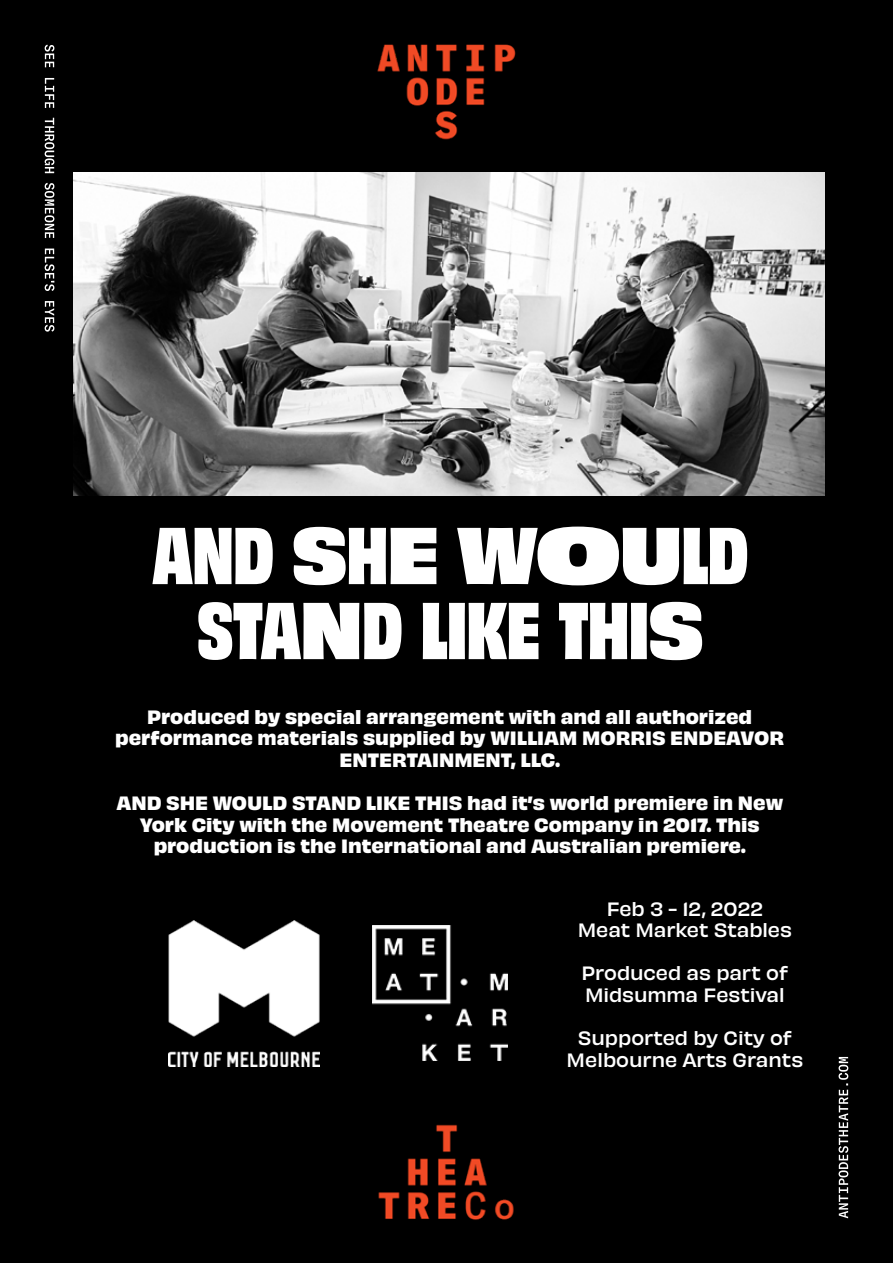
<style>
.page{position:relative;width:893px;height:1263px;background:#000}
.page>*{position:absolute;margin:0;border:0;box-sizing:border-box;transform-origin:0 0}
.t1{font:75px/75px "Obviously Narw Blck";letter-spacing:-.01em;color:#fff;text-align:center}
.t2{font:700 18px/21.6px "Obviously";color:#fff;text-align:center}
.t3{font:500 18px/21.6px "Obviously";letter-spacing:-.005em;color:#fff;text-align:center}
.s1{font-family:"Obviously Blck"}
.s2{font-family:"Obviously Wide Blck"}
</style>
<div class="page">
<img style="left:377px;top:44px;width:139px;height:96px">
<img style="left:378px;top:1124px;width:136px;height:96px">
<svg style="left:839px;top:1057px;width:9px;height:161px"></svg>
<svg style="left:45px;top:45px;width:9px;height:287px"></svg>
<img style="left:73px;top:173px;width:752px;height:322px">
<img style="left:372px;top:925px;width:135px;height:136px">
<img style="left:168px;top:920px;width:152px;height:146px">
<h1 class="t1" style="left:152px;top:511px;width:598px">AND <span class="s1">S</span>H<span class="s1">E W</span><span class="s2">O</span><span class="s1">U</span>LD<br>STA<span class="s1">N</span>D LIKE THI<span class="s1">S</span></h1>
<p class="t2" style="left:115px;top:704px;width:671px">Produced by special arrangement with and all authorized performance materials supplied by WILLIAM MORRIS ENDEAVOR<br>ENTERTAINMENT, LLC.</p>
<p class="t2" style="left:116px;top:790px;width:668px">AND SHE WOULD STAND LIKE THIS had it’s world premiere in New<br>York City with the Movement Theatre Company in 2017. This production is the International and Australian premiere.</p>
<p class="t3" style="left:578px;top:896px;width:216px">Feb 3 - 12, 2022<br>Meat Market Stables</p>
<p class="t3" style="left:582px;top:961px;width:208px;text-align:left">Produced as part of<br>Midsumma Festival</p>
<p class="t3" style="left:567px;top:1026px;width:238px">Supported by City of<br>Melbourne Arts Grants</p>
</div>
